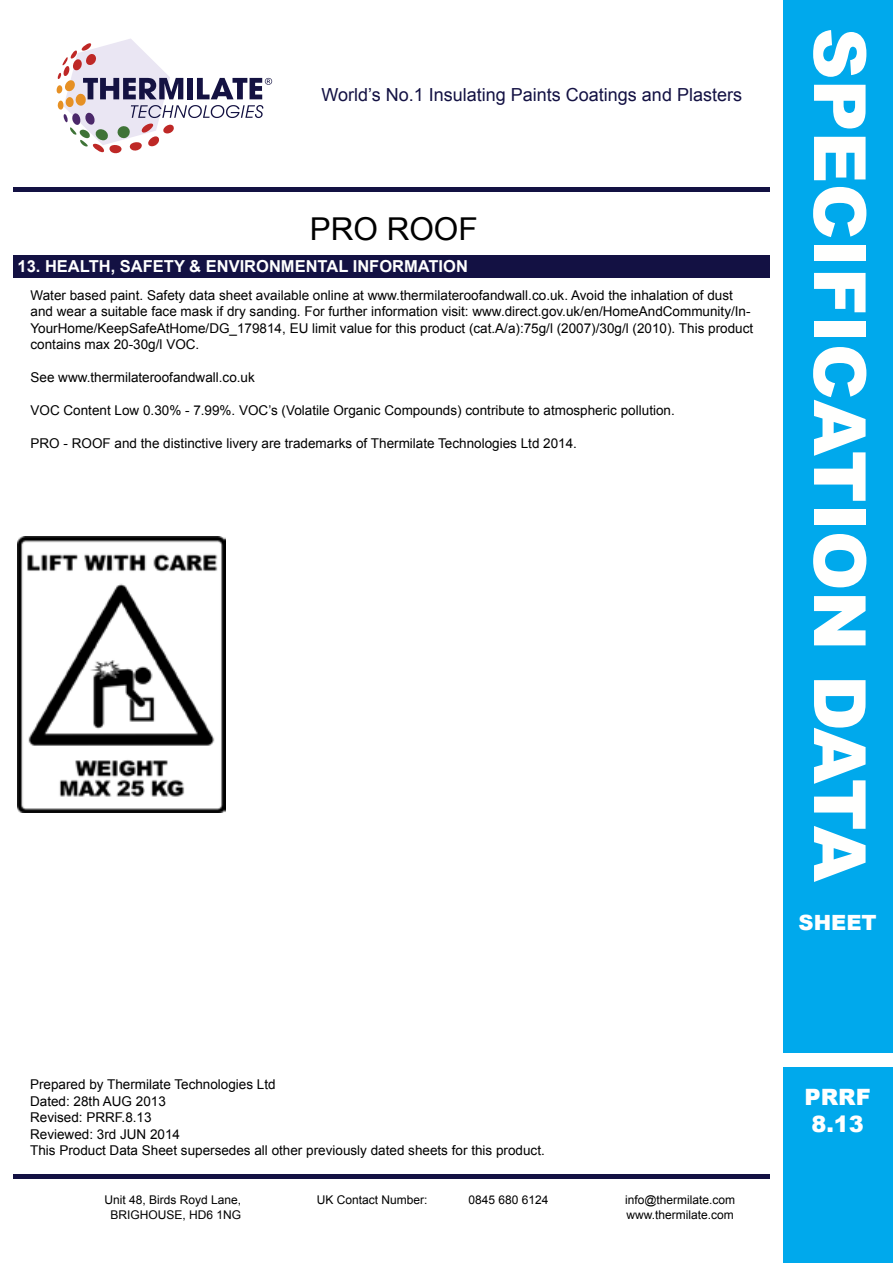
<style>
.page{position:relative;width:893px;height:1263px;background:#fff}
.page>*{position:absolute;margin:0;border:0;box-sizing:border-box;transform-origin:0 0}
.t1{font:900 72px "Arial";color:#fffffe}
.t2{font:31.5px "Arial";color:#000}
.t3{font:900 22.5px/27px "Arial";color:#fff;text-align:center}
.t4{font:900 21px "Arial";color:#fff}
.t5{font:18px "Arial";color:#131143}
.t6{font:700 16.5px "Arial";color:#fff}
.t7{font:13.5px/16.5px "Arial";color:#000}
.t8{font:12px/14.4px "Arial";color:#000;text-align:center}
</style>
<div class="page">
<div style="left:13px;top:255px;width:757px;height:22px;background:#131143"></div>
<img style="left:18px;top:536px;width:208px;height:277px">
<hr style="left:13px;top:1174px;width:757px;height:4px;background:#131143">
<div style="left:783px;top:0;width:109px;height:1263px;background:#00a9ec"></div>
<div style="left:782px;top:1053px;width:111px;height:13px;background:#fff"></div>
<svg style="left:57px;top:38px;width:215px;height:115px"></svg>
<div style="left:13px;top:187px;width:757px;height:5px;background:#131143"></div>
<h3 class="t5" style="left:321px;top:83px;width:422px">World’s No.1 Insulating Paints Coatings and Plasters</h3>
<h2 class="t2" style="left:310px;top:208px;width:170px">PRO ROOF</h2>
<p class="t6" style="left:18px;top:255px;width:240px">13. HEALTH, SAF ETY &amp; ENVIRONM</p>
<p class="t6" style="left:295px;top:255px;width:76px">ENTAL INFORM</p>
<p class="t6" style="left:418px;top:255px;width:38px">ATION</p>
<p class="t7" style="left:31px;top:287px;width:724px">Water based paint. Safety data sheet available online at www.thermilateroofandwall.co.uk. Avoid the inhalation of dust and wear a suitable face mask if dry sanding. For further information visit: www.direct.gov.uk/en/HomeAndCommunity/In-YourHome/KeepSafeAtHome/DG_179814, EU limit value for this product (cat.A/a):75g/l (2007)/30g/l (2010). This product contains max 20-30g/l VOC.</p>
<p class="t7" style="left:31px;top:369px;width:226px">See www.thermilateroofandwall.co.uk</p>
<p class="t7" style="left:31px;top:402px;width:646px">VOC Content Low 0.30% - 7.99%. VOC’s (Volatile Organic Compounds) contribute to atmospheric pollution.</p>
<p class="t7" style="left:31px;top:435px;width:548px">PRO - ROOF and the distinctive livery are trademarks of Thermilate Technologies Ltd 2014.</p>
<h1 class="t1" style="left:892px;top:28px;width:856px;rotate:90deg">SPECIFICATION DATA</h1>
<h3 class="t4" style="left:799px;top:907px;width:80px">SHEET</h3>
<p class="t7" style="left:30px;top:1076px;width:516px">Prepared by Thermilate Technologies Ltd<br>Dated: 28th AUG 2013<br>Revised: PRRF.8.13<br>Reviewed: 3rd JUN 2014<br>This Product Data Sheet supersedes all other previously dated sheets for this product.</p>
<p class="t8" style="left:104px;top:1193px;width:138px">Unit 48, Birds Royd Lane,<br>BRIGHOUSE, HD6 1NG</p>
<p class="t8" style="left:317px;top:1193px;width:112px">UK Contact Number:</p>
<p class="t8" style="left:469px;top:1193px;width:82px">0845 680 6124</p>
<p class="t8" style="left:625px;top:1193px;width:112px;text-align:left">info@thermilate.com www.thermilate.com</p>
<h3 class="t3" style="left:804px;top:1083px;width:68px">PRRF<br>8.13</h3>
</div>
